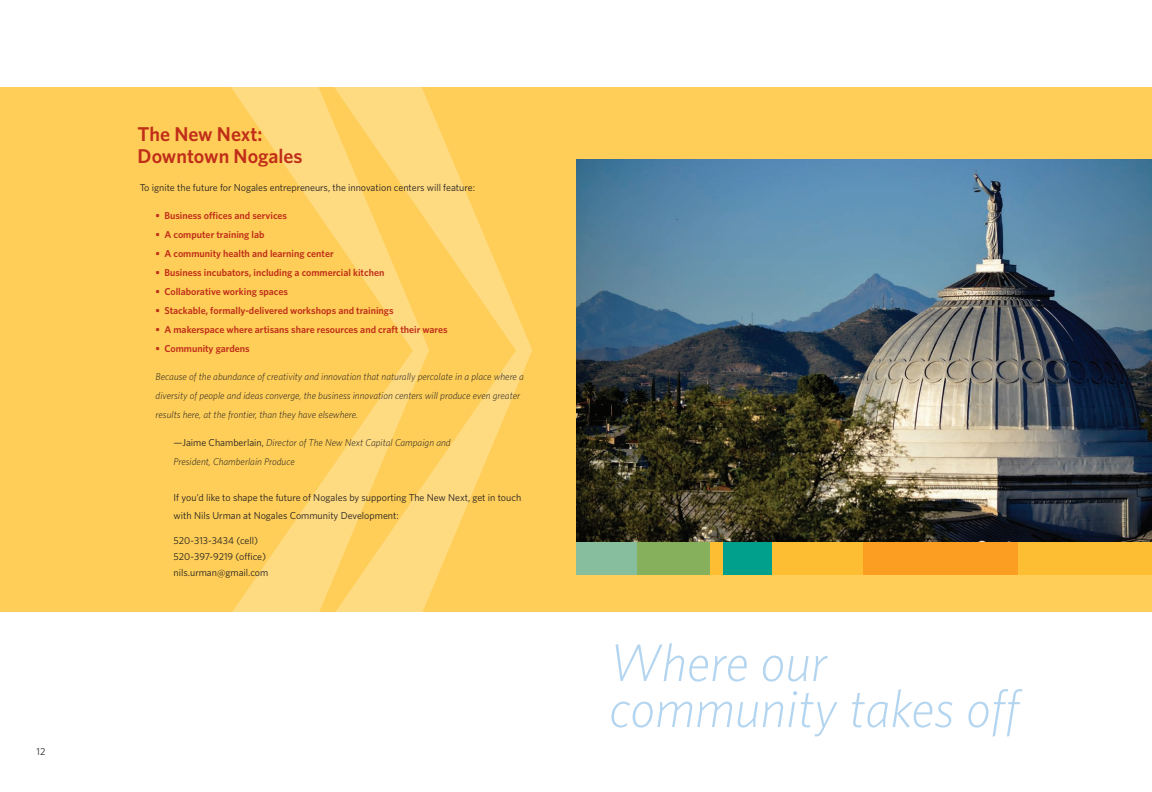
<style>
.page{position:relative;width:1152px;height:792px;background:#fff}
.page>*{position:absolute;margin:0;border:0;box-sizing:border-box;transform-origin:0 0}
.t1{font:italic 300 53px/46px "Whitney";color:#b4d5f0}
.t2{font:600 20px/22px "Whitney";color:#c02d19}
.t3{font:italic 300 10px/19px "Whitney";color:#231f20}
.t4{font:600 10px "Whitney";color:#c02d19}
.t5{font:10px/18px "Whitney K";color:#231f20}
.t6{font:10px "Whitney";color:#231f20}
.s1{font-family:"Whitney K";font-weight:400;font-style:normal}
</style>
<div class="page">
<div style="left:0;top:87px;width:1152px;height:525px;background:#fece58"></div>
<svg style="left:429px;top:105px;width:103px;height:491px"></svg>
<svg style="left:231px;top:87px;width:198px;height:525px"></svg>
<div style="left:576px;top:540px;width:133px;height:35px;background:#87bf9e"></div>
<svg style="left:637px;top:541px;width:515px;height:34px"></svg>
<img style="left:576px;top:160px;width:576px;height:381px">
<p class="t5" style="left:37px;top:743px;width:10px">12</p>
<p class="t2" style="left:138px;top:122px;width:167px">The New Next:<br>Downtown Nogales</p>
<p class="t6" style="left:140px;top:180px;width:337px">To ignite the future for Nogales entrepreneurs, the innovation centers will feature:</p>
<p class="t4" style="left:156px;top:208px;width:133px">• Business offices and services</p>
<p class="t4" style="left:156px;top:227px;width:110px">• A computer training lab</p>
<p class="t4" style="left:156px;top:246px;width:180px">• A community health and learning center</p>
<p class="t4" style="left:156px;top:265px;width:230px">• Business incubators, including a commercial kitchen</p>
<p class="t4" style="left:156px;top:284px;width:134px">• Collaborative working spaces</p>
<p class="t4" style="left:156px;top:303px;width:240px">• Stackable, formally-delivered workshops and trainings</p>
<p class="t4" style="left:156px;top:322px;width:294px">• A makerspace where artisans share resources and craft their wares</p>
<p class="t4" style="left:156px;top:341px;width:96px">• Community gardens</p>
<p class="t3" style="left:156px;top:366px;width:370px">Because of the abundance of creativity and innovation that naturally percolate in a place where a diversity of people and ideas converge, the business innovation centers will produce even greater results here, at the frontier, than they have elsewhere.</p>
<p class="t3" style="left:174px;top:432px;width:279px"><span class="s1">—Jaime Chamberlain,</span> Director of The New Next Capital Campaign and<br>President, Chamberlain Produce</p>
<p class="t5" style="left:174px;top:488px;width:349px">If you’d like to shape the future of Nogales by supporting The New Next, get in touch with Nils Urman at Nogales Community Development:</p>
<p class="t5" style="left:174px;top:531px;width:86px">520-313-3434 (cell)</p>
<p class="t5" style="left:174px;top:547px;width:94px">520-397-9219 (office)</p>
<p class="t5" style="left:174px;top:563px;width:96px">nils.urman@gmail.com</p>
<p class="t1" style="left:609px;top:638px;width:415px">Where our community takes off</p>
</div>
